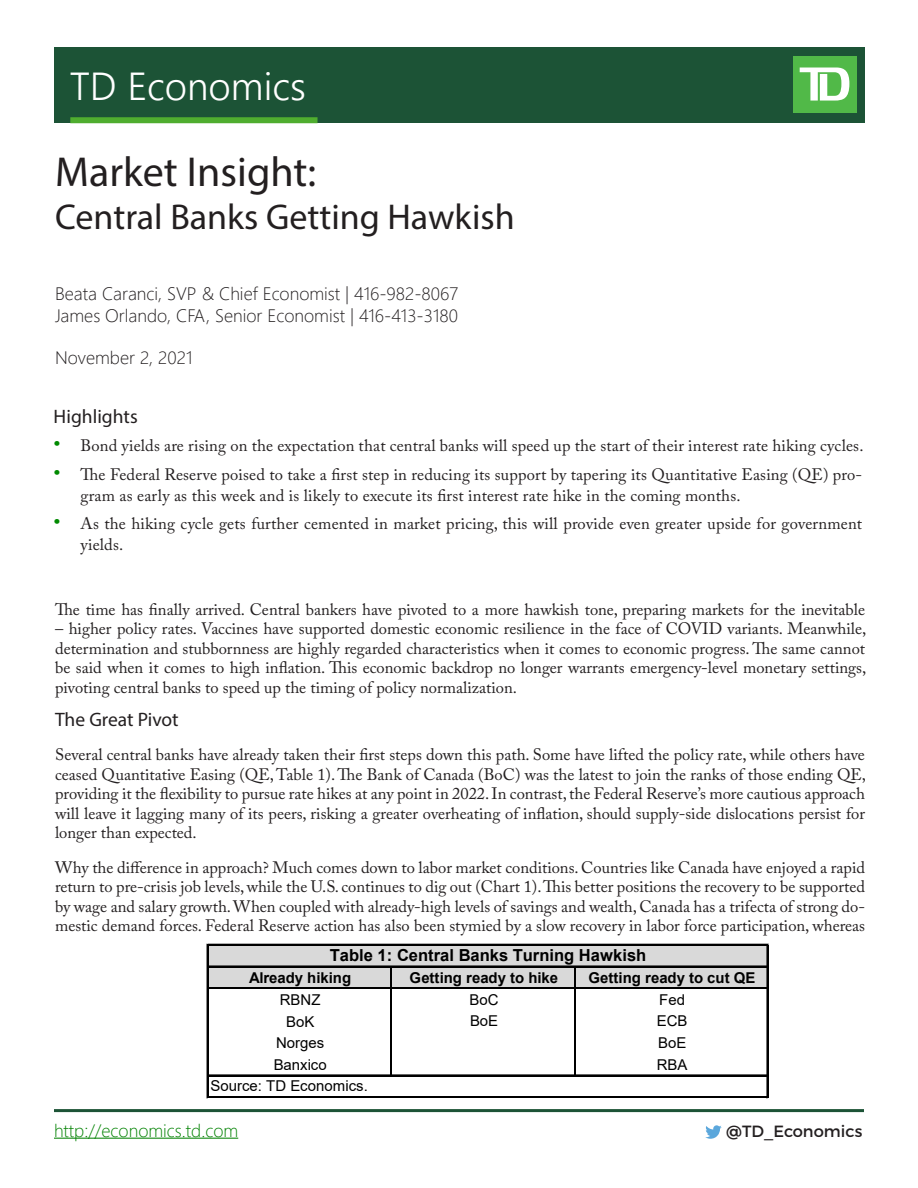
<style>
.page{position:relative;width:918px;height:1188px;background:#fff}
.page>*{position:absolute;margin:0;border:0;box-sizing:border-box;transform-origin:0 0}
.t1{font:42px "Myriad Pro";color:#231f20}
.t2{font:39px "Webly Sleek UI Semilight";color:#fff}
.t3{font:36px "Myriad Pro";color:#231f20}
.Subtitle{font:19.5px "Myriad Pro";color:#231f20}
.Economist_Name{font:18px "Webly Sleek UI Light";color:#231f20}
.t4{font:18px "Webly Sleek UI Light";color:#038203}
.Date{font:18px "Webly Sleek UI Light";color:#231f20}
.Paragraph{font:16.5px/19.5px "Adobe Caslon Pro";letter-spacing:.01em;color:#231f20;text-align:justify}
.t5{font:700 16.5px "Arial";color:#000}
.t6{font:16.2px "Montserrat";color:#231f20}
.t7{font:15px "Arial";color:#000}
.t8{font:700 15px "Arial";color:#000}
.s1{font-size:21px;color:#008a00}
</style>
<div class="page">
<div style="left:54px;top:47px;width:810px;height:76px;background:#1c5336"></div>
<div style="left:793px;top:56px;width:63px;height:57px;background:#51b948"></div>
<svg style="left:800px;top:68px;width:49px;height:33px"></svg>
<div style="left:70px;top:117px;width:248px;height:6px;background:#4fad2f"></div>
<svg style="left:705px;top:1125px;width:17px;height:14px"></svg>
<hr style="left:54px;top:1138px;width:184px;height:1px;background:#038203">
<hr style="left:54px;top:1109px;width:810px;height:3px;background:#1c5336">
<div style="left:208px;top:946px;width:560px;height:43px;background:#d9d9d9"></div>
<hr style="left:207px;top:944px;width:1px;height:154px;background:#000">
<hr style="left:767px;top:946px;width:1px;height:152px;background:#000">
<hr style="left:391px;top:967px;width:1px;height:109px;background:#000">
<hr style="left:574px;top:967px;width:1px;height:109px;background:#000">
<hr style="left:575px;top:967px;width:1px;height:109px;background:#000">
<hr style="left:208px;top:944px;width:560px;height:2px;background:#000">
<hr style="left:208px;top:966px;width:560px;height:1px;background:#000">
<hr style="left:208px;top:987px;width:560px;height:1px;background:#000">
<hr style="left:208px;top:988px;width:560px;height:1px;background:#000">
<hr style="left:208px;top:1075px;width:560px;height:1px;background:#000">
<hr style="left:208px;top:1096px;width:560px;height:1px;background:#000">
<hr style="left:208px;top:1097px;width:560px;height:1px;background:#000">
<h2 class="t2" style="left:70px;top:56px;width:238px">TD Economics</h2>
<p class="t1" style="left:55px;top:146px;width:263px">Market Insight:</p>
<p class="t3" style="left:55px;top:195px;width:461px">Central Banks Getting Hawkish</p>
<p class="Economist_Name" style="left:55px;top:280px;width:405px">Beata Caranci, SVP &amp; Chief Economist | 416-982-8067</p>
<p class="Economist_Name" style="left:55px;top:302px;width:404px">James Orlando, CFA, Senior Economist | 416-413-3180</p>
<p class="Date" style="left:55px;top:344px;width:139px">November 2, 2021</p>
<p class="Subtitle" style="left:54px;top:404px;width:86px">Highlights</p>
<p class="Paragraph" style="left:54px;top:436px;width:811px"><span class="s1">•</span> Bond yields are rising on the expectation that central banks will speed up the start of their interest rate hiking cycles.</p>
<p class="Paragraph" style="left:81px;top:464px;width:783px;line-height:21px;text-indent:-27px"><span class="s1">•</span> The Federal Reserve poised to take a first step in reducing its support by tapering its Quantitative Easing (QE) pro&shy;gram as early as this week and is likely to execute its first interest rate hike in the coming months.</p>
<p class="Paragraph" style="left:81px;top:513px;width:783px;line-height:21px;text-indent:-27px"><span class="s1">•</span> As the hiking cycle gets further cemented in market pricing, this will provide even greater upside for government yields.</p>
<p class="Paragraph" style="left:55px;top:599px;width:812px">The time has finally arrived. Central bankers have pivoted to a more hawkish tone, preparing markets for the inevitable</p>
<p class="Paragraph" style="left:55px;top:619px;width:813px">– higher policy rates. Vaccines have supported domestic economic resilience in the face of COVID variants. Meanwhile, determination and stubbornness are highly regarded characteristics when it comes to economic progress. The same cannot be said when it comes to high inflation. This economic backdrop no longer warrants emergency-level monetary settings, pivoting central banks to speed up the timing of policy normalization.</p>
<p class="Subtitle" style="left:55px;top:707px;width:125px">The Great Pivot</p>
<p class="Paragraph" style="left:55px;top:745px;width:813px">Several central banks have already taken their first steps down this path. Some have lifted the policy rate, while others have ceased Quantitative Easing (QE, Table 1). The Bank of Canada (BoC) was the latest to join the ranks of those ending QE, providing it the flexibility to pursue rate hikes at any point in 2022. In contrast, the Federal Reserve’s more cautious approach will leave it lagging many of its peers, risking a greater overheating of inflation, should supply-side dislocations persist for longer than expected.</p>
<p class="Paragraph" style="left:55px;top:857px;width:812px">Why the difference in approach? Much comes down to labor market conditions. Countries like Canada have enjoyed a rapid return to pre-crisis job levels, while the U.S. continues to dig out (Chart 1). This better positions the recovery to be supported by wage and salary growth. When coupled with already-high levels of savings and wealth, Canada has a trifecta of strong do&shy;mestic demand forces. Federal Reserve action has also been stymied by a slow recovery in labor force participation, whereas</p>
<p class="t5" style="left:330px;top:944px;width:318px">Table 1: Central Banks Turning Hawkish</p>
<p class="t8" style="left:249px;top:967px;width:104px">Already hiking</p>
<p class="t8" style="left:410px;top:967px;width:150px">Getting ready to hike</p>
<p class="t8" style="left:589px;top:967px;width:168px">Getting ready to cut QE</p>
<p class="t7" style="left:280px;top:989px;width:42px">RBNZ</p>
<p class="t7" style="left:470px;top:989px;width:30px">BoC</p>
<p class="t7" style="left:659px;top:989px;width:27px">Fed</p>
<p class="t7" style="left:286px;top:1011px;width:30px">BoK</p>
<p class="t7" style="left:470px;top:1011px;width:30px">BoE</p>
<p class="t7" style="left:657px;top:1011px;width:32px">ECB</p>
<p class="t7" style="left:276px;top:1033px;width:50px">Norges</p>
<p class="t7" style="left:658px;top:1033px;width:30px">BoE</p>
<p class="t7" style="left:274px;top:1054px;width:55px">Banxico</p>
<p class="t7" style="left:657px;top:1055px;width:32px">RBA</p>
<p class="t7" style="left:211px;top:1075px;width:159px">Source: TD Economics.</p>
<p class="t4" style="left:54px;top:1117px;width:186px">http://economics.td.com</p>
<p class="t6" style="left:726px;top:1121px;width:138px">@TD_Economics</p>
</div>
